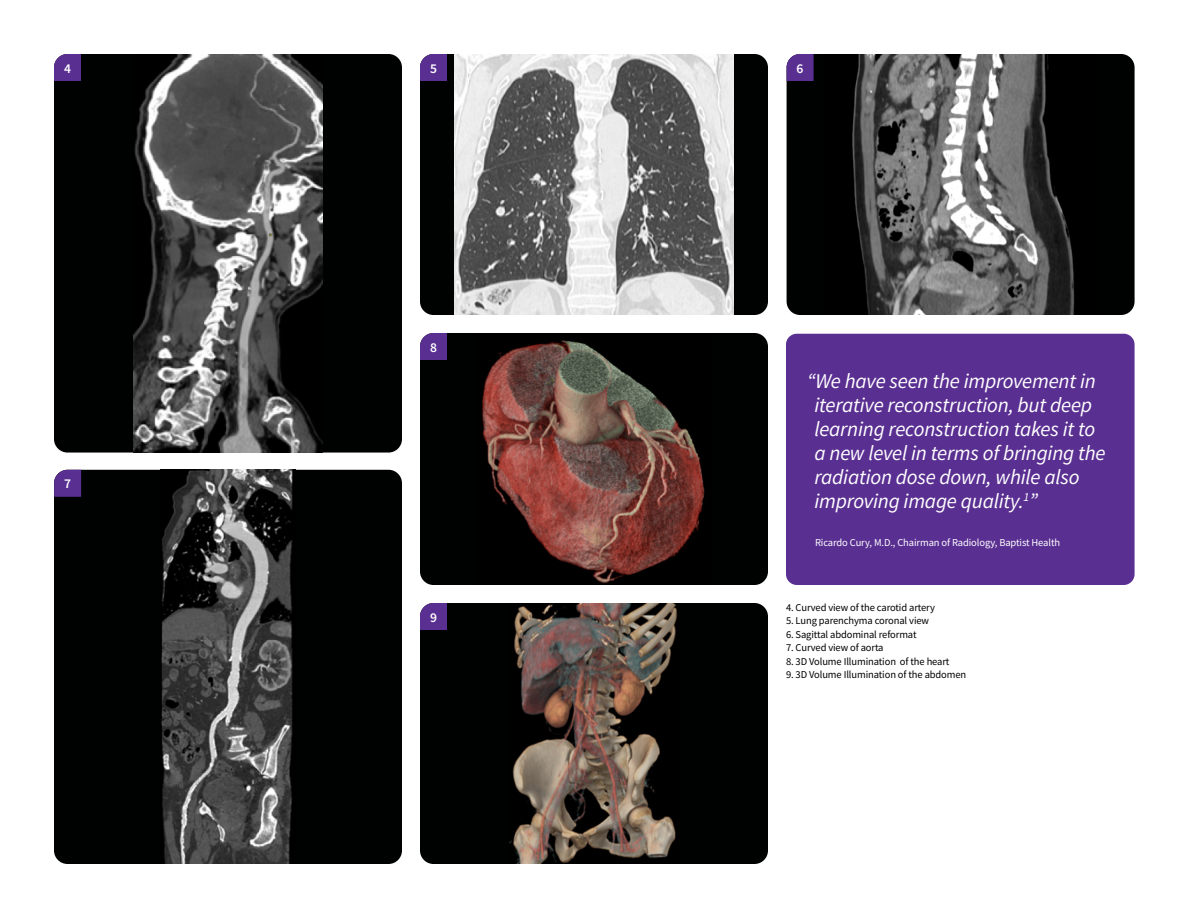
<style>
.page{position:relative;width:1188px;height:918px;background:#fff}
.page>*{position:absolute;margin:0;border:0;box-sizing:border-box;transform-origin:0 0}
.Quote_14{font:italic 21px/24px "Source Sans Pro";letter-spacing:-.01em;color:#fff}
.Body_Head{font:600 13.5px "Source Sans Pro";color:#fff}
.t1{font:10.5px "Source Sans Pro";letter-spacing:-.01em;color:#000}
.t2{font:10.5px "Source Sans Pro";letter-spacing:-.01em;color:#fff}
</style>
<div class="page">
<div style="left:54px;top:54px;width:348px;height:399px;background:#000101;border-radius:14px"></div>
<img style="left:134px;top:54px;width:188px;height:399px">
<div style="left:420px;top:333px;width:348px;height:252px;background:#000101;border-radius:14px"></div>
<img style="left:482px;top:340px;width:223px;height:244px">
<div style="left:54px;top:470px;width:348px;height:394px;background:#000101;border-radius:14px"></div>
<img style="left:161px;top:470px;width:132px;height:394px">
<div style="left:420px;top:603px;width:348px;height:261px;background:#000101;border-radius:14px"></div>
<img style="left:509px;top:603px;width:168px;height:261px">
<div style="left:420px;top:54px;width:348px;height:261px;background:#000101;border-radius:14px"></div>
<img style="left:454px;top:54px;width:280px;height:261px">
<div style="left:787px;top:54px;width:348px;height:261px;background:#000101;border-radius:14px"></div>
<img style="left:852px;top:54px;width:223px;height:261px">
<div style="left:786px;top:334px;width:349px;height:251px;background:#5a2f92;border-radius:11px"></div>
<svg style="left:54px;top:54px;width:27px;height:27px"></svg>
<svg style="left:787px;top:54px;width:27px;height:27px"></svg>
<svg style="left:420px;top:603px;width:27px;height:27px"></svg>
<svg style="left:54px;top:470px;width:27px;height:27px"></svg>
<svg style="left:420px;top:333px;width:27px;height:27px"></svg>
<svg style="left:420px;top:54px;width:27px;height:27px"></svg>
<p class="Body_Head" style="left:64px;top:59px;width:8px">4</p>
<p class="Body_Head" style="left:797px;top:59px;width:8px">6</p>
<p class="Body_Head" style="left:430px;top:59px;width:8px">5</p>
<p class="Body_Head" style="left:64px;top:475px;width:8px">7</p>
<p class="Body_Head" style="left:430px;top:338px;width:8px">8</p>
<p class="Body_Head" style="left:430px;top:608px;width:8px">9</p>
<p class="Quote_14" style="left:814px;top:369px;width:293px;text-indent:-7px">“We have seen the improvement in iterative reconstruction, but deep learning reconstruction takes it to a new level in terms of bringing the radiation dose down, while also improving image quality.<sup>1</sup>”</p>
<p class="t2" style="left:815px;top:536px;width:247px">Ricardo Cury, M.D., Chairman of Radiology, Baptist Health</p>
<p class="t1" style="left:786px;top:601px;width:151px">4. Curved view of the carotid artery</p>
<p class="t1" style="left:786px;top:614px;width:145px">5. Lung parenchyma coronal view</p>
<p class="t1" style="left:786px;top:628px;width:132px">6. Sagittal abdominal reformat</p>
<p class="t1" style="left:786px;top:641px;width:99px">7. Curved view of aorta</p>
<p class="t1" style="left:786px;top:655px;width:165px">8. 3D Volume Illumination of the heart</p>
<p class="t1" style="left:786px;top:668px;width:182px">9. 3D Volume Illumination of the abdomen</p>
</div>
